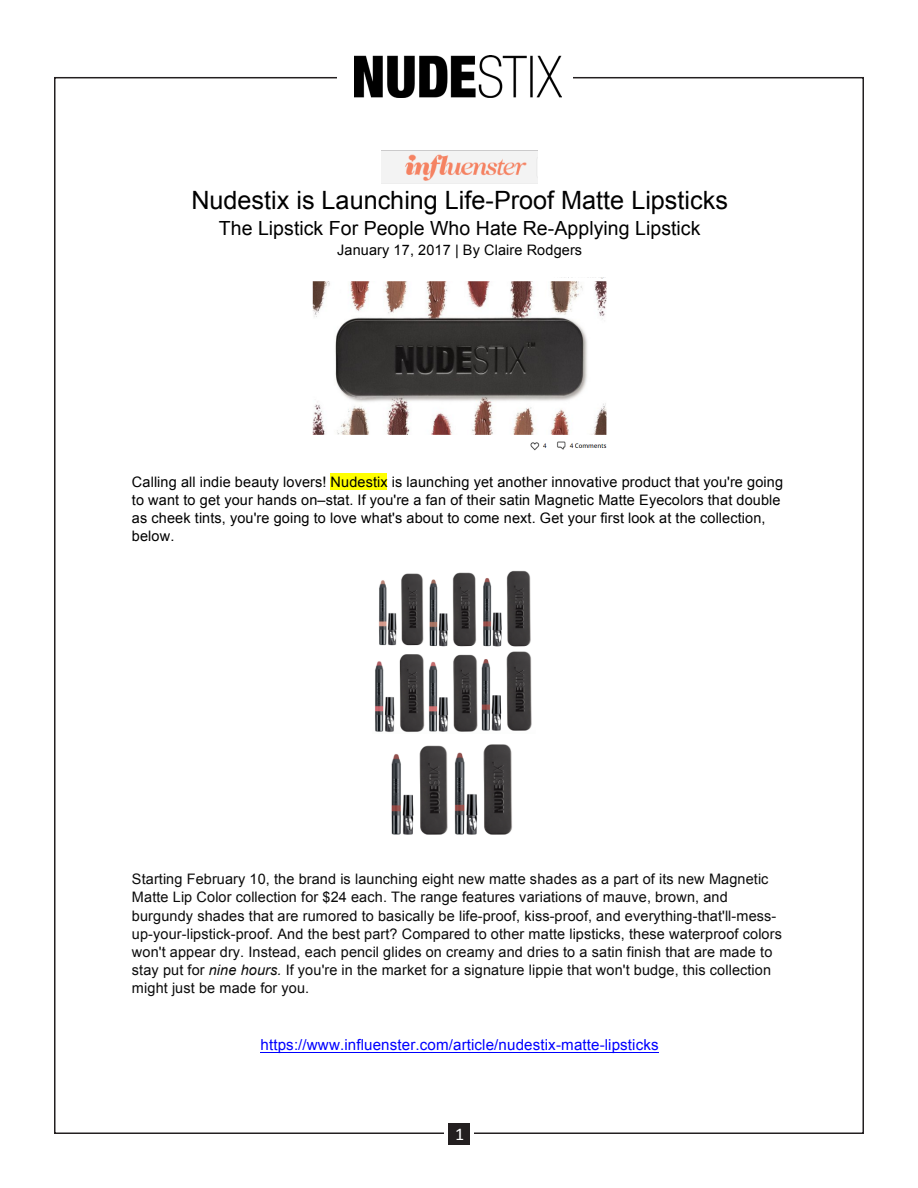
<style>
.page{position:relative;width:918px;height:1188px;background:#fff}
.page>*{position:absolute;margin:0;border:0;box-sizing:border-box;transform-origin:0 0}
.t1{font:25.2px "Arial";color:#000}
.t2{font:19.5px "Arial";letter-spacing:.005em;color:#000}
.t3{font:18px "Calibri";color:#fff}
.t4{font:15.15px "Arial";letter-spacing:.01em;color:#00f}
.t5{font:14.4px/18.1px "Arial";letter-spacing:.01em;color:#0b0b0b}
.t6{font:14.4px/18.3px "Arial";letter-spacing:.01em;color:#000}
.s1{font-style:italic}
</style>
<div class="page">
<img style="left:354px;top:56px;width:208px;height:42px">
<div style="left:448px;top:1123px;width:22px;height:22px;background:#231f20"></div>
<div style="left:331px;top:473px;width:57px;height:17px;background:#ff0"></div>
<hr style="left:261px;top:1052px;width:398px;height:1px;background:#00f">
<img style="left:382px;top:151px;width:156px;height:32px">
<img style="left:312px;top:278px;width:295px;height:173px">
<img style="left:375px;top:570px;width:157px;height:265px">
<p class="t1" style="left:191px;top:184px;width:538px">Nudestix is Launching Life-Proof Matte Lipsticks</p>
<p class="t2" style="left:219px;top:216px;width:483px">The Lipstick For People Who Hate Re-Applying Lipstick</p>
<p class="t6" style="left:337px;top:241px;width:246px">January 17, 2017 | By Claire Rodgers</p>
<p class="t6" style="left:132px;top:472px;width:653px">Calling all indie beauty lovers! Nudestix is launching yet another innovative product that you're going to want to get your hands on–stat. If you're a fan of their satin Magnetic Matte Eyecolors that double as cheek tints, you're going to love what's about to come next. Get your first look at the collection, below.</p>
<p class="t5" style="left:132px;top:870px;width:651px">Starting February 10, the brand is launching eight new matte shades as a part of its new Magnetic Matte Lip Color collection for $24 each. The range features variations of mauve, brown, and burgundy shades that are rumored to basically be life-proof, kiss-proof, and everything-that'll-mess&shy;up-your-lipstick-proof. And the best part? Compared to other matte lipsticks, these waterproof colors won't appear dry. Instead, each pencil glides on creamy and dries to a satin finish that are made to stay put for <span class="s1">nine hours.</span> If you're in the market for a signature lippie that won't budge, this collection might just be made for you.</p>
<p class="t4" style="left:261px;top:1034px;width:400px">https://www.influenster.com/article/nudestix-matte-lipsticks</p>
<p class="t3" style="left:455px;top:1123px;width:11px">1</p>
</div>
